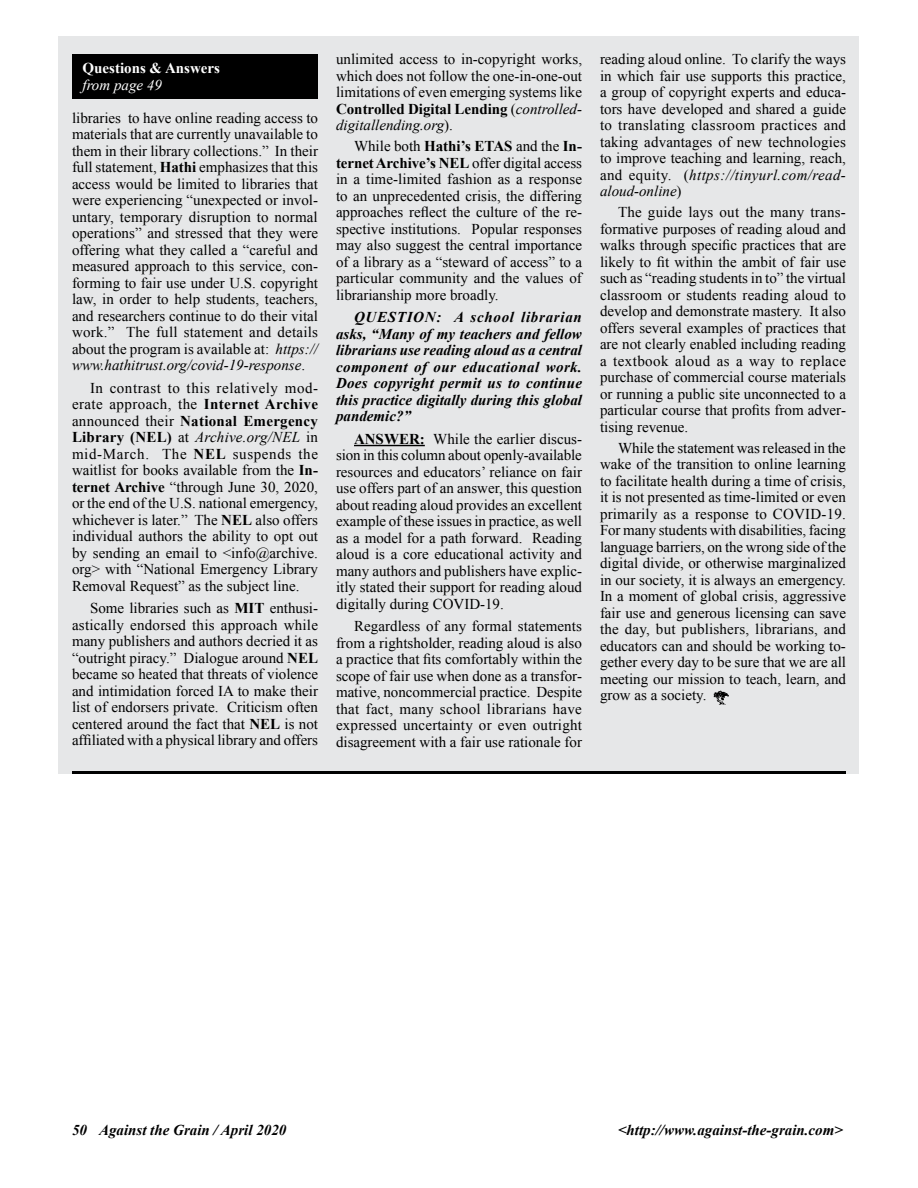
<style>
.page{position:relative;width:918px;height:1188px;background:#fff}
.page>*{position:absolute;margin:0;border:0;box-sizing:border-box;transform-origin:0 0}
.t1{font:15px/16.5px "Times New Roman";color:#000;text-align:justify}
.t2{font:italic 700 15px/16.5px "Times New Roman";color:#000;text-align:justify}
.t3{font:700 15px "Times New Roman";color:#fff}
.t4{font:italic 15px "Times New Roman";color:#fff}
.s1{font-weight:700}
.s2{font-style:italic}
</style>
<div class="page">
<div style="left:58px;top:36px;width:802px;height:738px;background:#e6e7e8"></div>
<div style="left:73px;top:55px;width:244px;height:43px;background:#000"></div>
<div style="left:72px;top:54px;width:246px;height:45px;border:2px solid #000"></div>
<hr style="left:354px;top:445px;width:71px;height:1px;background:#000">
<img style="left:714px;top:691px;width:15px;height:14px">
<hr style="left:72px;top:771px;width:774px;height:3px;background:#000">
<p class="t3" style="left:82px;top:58px;width:139px">Questions &amp; Answers</p>
<p class="t4" style="left:82px;top:75px;width:81px">from page 49</p>
<p class="t1" style="left:72px;top:109px;width:248px">libraries to have online reading access to materials that are currently unavailable to them in their library collections.” In their full statement, <span class="s1">Hathi</span> emphasizes that this access would be limited to libraries that were experiencing “unexpected or invol&shy;untary, temporary disruption to normal operations” and stressed that they were offering what they called a “careful and measured approach to this service, con&shy;forming to fair use under U.S. copyright law, in order to help students, teachers, and researchers continue to do their vital work.” The full statement and details about the program is available at: <span class="s2">https:// www.hathitrust.org/covid-19-response</span>.</p>
<p class="t1" style="left:72px;top:379px;width:248px;text-indent:18px">In contrast to this relatively mod&shy;erate approach, the <span class="s1">Internet Archive </span>announced their <span class="s1">National Emergency Library (NEL)</span> at <span class="s2">Archive.org/NEL</span> in mid-March. The <span class="s1">NEL</span> suspends the waitlist for books available from the <span class="s1">In&shy;ternet Archive</span> “through June 30, 2020, or the end of the U.S. national emergency, whichever is later.” The <span class="s1">NEL</span> also offers individual authors the ability to opt out by sending an email to &lt;info@archive. org&gt; with “National Emergency Library Removal Request” as the subject line.</p>
<p class="t1" style="left:72px;top:600px;width:248px;text-indent:18px">Some libraries such as <span class="s1">MIT</span> enthusi&shy;astically endorsed this approach while many publishers and authors decried it as “outright piracy.” Dialogue around <span class="s1">NEL </span>became so heated that threats of violence and intimidation forced IA to make their list of endorsers private. Criticism often centered around the fact that <span class="s1">NEL</span> is not affiliated with a physical library and offers</p>
<p class="t1" style="left:336px;top:51px;width:248px">unlimited access to in-copyright works, which does not follow the one-in-one-out limitations of even emerging systems like <span class="s1">Controlled Digital Lending</span> (<span class="s2">controlled&shy;digitallending.org</span>).</p>
<p class="t1" style="left:336px;top:138px;width:248px;text-indent:18px">While both <span class="s1">Hathi’s ETAS</span> and the <span class="s1">In&shy;ternet Archive’s NEL</span> offer digital access in a time-limited fashion as a response to an unprecedented crisis, the differing approaches reflect the culture of the re&shy;spective institutions. Popular responses may also suggest the central importance of a library as a “steward of access” to a particular community and the values of librarianship more broadly.</p>
<p class="t2" style="left:336px;top:309px;width:248px;text-indent:18px">QUESTION: A school librarian asks, “Many of my teachers and fellow librarians use reading aloud as a central component of our educational work.<br>Does copyright permit us to continue this practice digitally during this global pandemic?”</p>
<p class="t1" style="left:336px;top:430px;width:248px;text-indent:18px"><span class="s1">ANSWER:</span> While the earlier discus&shy;sion in this column about openly-available resources and educators’ reliance on fair use offers part of an answer, this question about reading aloud provides an excellent example of these issues in practice, as well as a model for a path forward. Reading aloud is a core educational activity and many authors and publishers have explic&shy;itly stated their support for reading aloud digitally during COVID-19.</p>
<p class="t1" style="left:336px;top:618px;width:248px;text-indent:18px">Regardless of any formal statements from a rightsholder, reading aloud is also a practice that fits comfortably within the scope of fair use when done as a transfor&shy;mative, noncommercial practice. Despite that fact, many school librarians have expressed uncertainty or even outright disagreement with a fair use rationale for</p>
<p class="t1" style="left:600px;top:51px;width:248px">reading aloud online. To clarify the ways in which fair use supports this practice, a group of copyright experts and educa&shy;tors have developed and shared a guide to translating classroom practices and taking advantages of new technologies to improve teaching and learning, reach, and equity. (<span class="s2">https://tinyurl.com/read&shy;aloud-online</span>)</p>
<p class="t1" style="left:600px;top:204px;width:248px;text-indent:18px">The guide lays out the many trans&shy;formative purposes of reading aloud and walks through specific practices that are likely to fit within the ambit of fair use such as “reading students in to” the virtual classroom or students reading aloud to develop and demonstrate mastery. It also offers several examples of practices that are not clearly enabled including reading a textbook aloud as a way to replace purchase of commercial course materials or running a public site unconnected to a particular course that profits from adver&shy;tising revenue.</p>
<p class="t1" style="left:600px;top:439px;width:248px;text-indent:18px">While the statement was released in the wake of the transition to online learning to facilitate health during a time of crisis, it is not presented as time-limited or even primarily as a response to COVID-19.<br>For many students with disabilities, facing language barriers, on the wrong side of the digital divide, or otherwise marginalized in our society, it is always an emergency.<br>In a moment of global crisis, aggressive fair use and generous licensing can save the day, but publishers, librarians, and educators can and should be working to&shy;gether every day to be sure that we are all meeting our mission to teach, learn, and grow as a society.</p>
<p class="t2" style="left:72px;top:1121px;width:216px">50 Against the Grain / April 2020</p>
<p class="t2" style="left:618px;top:1121px;width:226px">&lt;http://www.against-the-grain.com&gt;</p>
</div>
